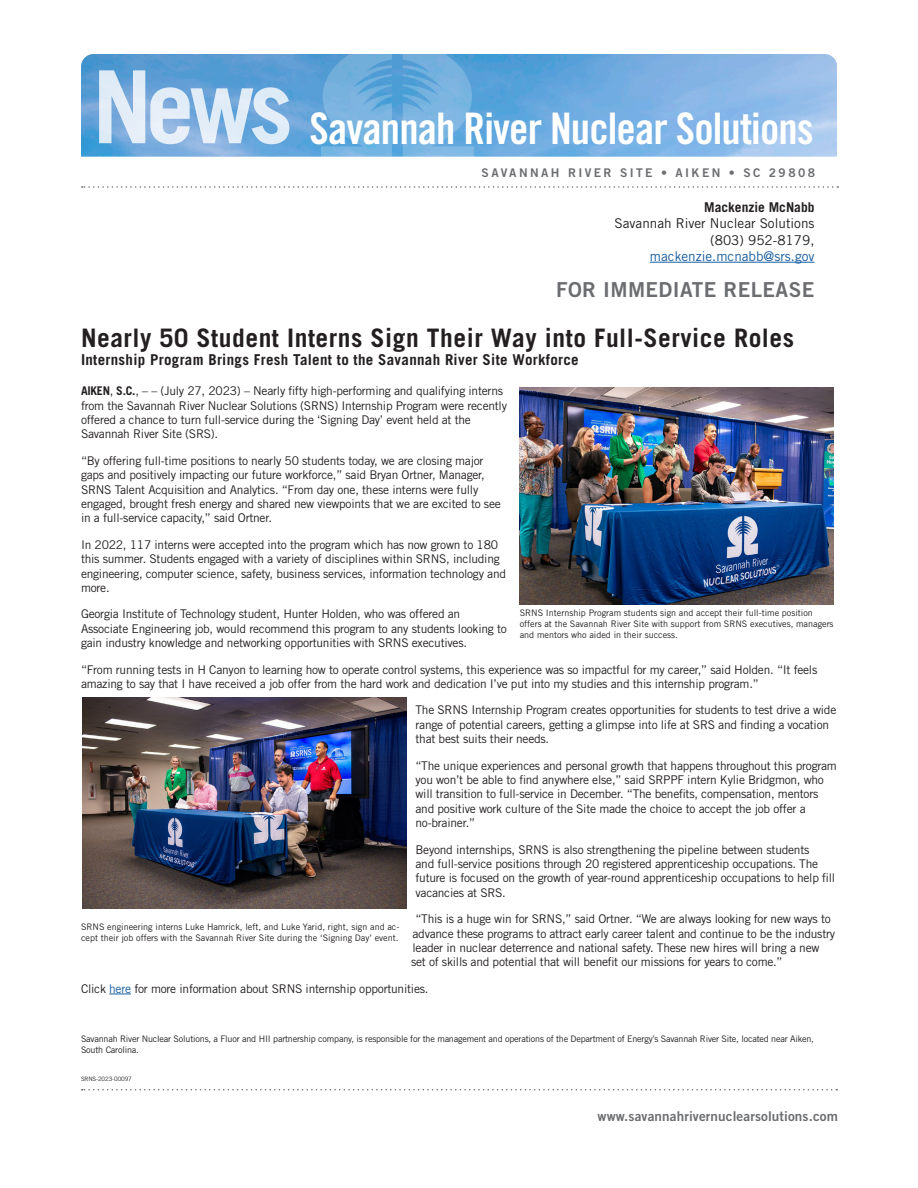
<style>
.page{position:relative;width:918px;height:1188px;background:#fff}
.page>*{position:absolute;margin:0;border:0;box-sizing:border-box;transform-origin:0 0}
.t1{font:43.5px "Trade Gothic LT Std Bd Cn 20";letter-spacing:-.02em;color:#fff}
._01_Headline_01{font:700 25.5px "Trade Gothic LT Std";letter-spacing:.02em;color:#231f20}
.t2{font:20.7px "Trade Gothic LT Std Bd 2";letter-spacing:.02em;color:#6c6d70}
._01_Headline_01-2{font:700 15px "Trade Gothic LT Std";letter-spacing:.02em;color:#231f20}
._07_Media_Contact{font:13.5px "Trade Gothic LT Std";color:#231f20}
.t3{font:13.5px "Trade Gothic LT Std Bd 2";letter-spacing:.01em;color:#6c6d70}
._07_Media_Contact-2{font:13.5px "Trade Gothic LT Std";color:#175d9e}
._07_Media_Contact-3{font:700 13.5px "Trade Gothic LT Std";color:#231f20}
._03_Body{font:12px/14.4px "Trade Gothic LT Std";letter-spacing:-.02em;color:#231f20}
.t4{font:12px "Trade Gothic LT Std Bd 2";letter-spacing:.2em;color:#6c6d70}
._03_Body-2{font:9px/10.8px "Trade Gothic LT Std";color:#231f20}
._03_Body-3{font:9px/10.8px "Trade Gothic LT Std";letter-spacing:-.02em;color:#231f20}
._03_Body-4{font:6px "Trade Gothic LT Std";letter-spacing:-.02em;color:#231f20}
.s1{font-weight:700}
.s2{color:#175d9e}
</style>
<div class="page">
<img style="left:81px;top:54px;width:756px;height:103px">
<svg style="left:321px;top:54px;width:71px;height:103px;background:#6daddc"></svg>
<svg style="left:403px;top:54px;width:71px;height:103px;background:#70afde"></svg>
<svg style="left:99px;top:70px;width:190px;height:74px;background:#a6c8e8"></svg>
<svg style="left:82px;top:1089px;width:755px;height:1px"></svg>
<svg style="left:82px;top:186px;width:756px;height:2px"></svg>
<svg style="left:109px;top:994px;width:22px;height:1px"></svg>
<hr style="left:650px;top:262px;width:164px;height:1px;background:#175d9e">
<img style="left:520px;top:387px;width:314px;height:217px">
<img style="left:83px;top:698px;width:323px;height:211px">
<h1 class="t1" style="left:310px;top:102px;width:506px">Savannah River Nuclear Solutions</h1>
<p class="t4" style="left:482px;top:165px;width:335px">SAVANNAH RIVER SITE • AIKEN • SC 29808</p>
<p class="_07_Media_Contact-3" style="left:704px;top:199px;width:112px">Mackenzie McNabb</p>
<p class="_07_Media_Contact" style="left:615px;top:215px;width:201px">Savannah River Nuclear Solutions</p>
<p class="_07_Media_Contact" style="left:710px;top:232px;width:106px">(803) 952-8179,</p>
<p class="_07_Media_Contact-2" style="left:650px;top:248px;width:166px">mackenzie.mcnabb@srs.gov</p>
<p class="t2" style="left:556px;top:277px;width:260px">FOR IMMEDIATE RELEASE</p>
<p class="_01_Headline_01" style="left:81px;top:322px;width:715px">Nearly 50 Student Interns Sign Their Way into Full-Service Roles</p>
<p class="_01_Headline_01-2" style="left:81px;top:350px;width:499px">Internship Program Brings Fresh Talent to the Savannah River Site Workforce</p>
<p class="_03_Body" style="left:81px;top:384px;width:428px"><span class="s1">AIKEN</span>, <span class="s1">S.C.</span>, – – (July 27, 2023) – Nearly fifty high-performing and qualifying interns from the Savannah River Nuclear Solutions (SRNS) Internship Program were recently offered a chance to turn full-service during the ‘Signing Day’ event held at the Savannah River Site (SRS).</p>
<p class="_03_Body" style="left:81px;top:453px;width:421px">“By offering full-time positions to nearly 50 students today, we are closing major gaps and positively impacting our future workforce,” said Bryan Ortner, Manager, SRNS Talent Acquisition and Analytics. “From day one, these interns were fully engaged, brought fresh energy and shared new viewpoints that we are excited to see in a full-service capacity,” said Ortner.</p>
<p class="_03_Body" style="left:81px;top:537px;width:427px">In 2022, 117 interns were accepted into the program which has now grown to 180 this summer. Students engaged with a variety of disciplines within SRNS, including engineering, computer science, safety, business services, information technology and more.</p>
<p class="_03_Body" style="left:81px;top:607px;width:427px">Georgia Institute of Technology student, Hunter Holden, who was offered an<br>Associate Engineering job, would recommend this program to any students looking to gain industry knowledge and networking opportunities with SRNS executives.</p>
<p class="_03_Body" style="left:81px;top:662px;width:738px">“From running tests in H Canyon to learning how to operate control systems, this experience was so impactful for my career,” said Holden. “It feels amazing to say that I have received a job offer from the hard work and dedication I’ve put into my studies and this internship program.”</p>
<p class="_03_Body" style="left:416px;top:703px;width:422px">The SRNS Internship Program creates opportunities for students to test drive a wide range of potential careers, getting a glimpse into life at SRS and finding a vocation that best suits their needs.</p>
<p class="_03_Body" style="left:416px;top:758px;width:423px">“The unique experiences and personal growth that happens throughout this program you won’t be able to find anywhere else,” said SRPPF intern Kylie Bridgmon, who will transition to full-service in December. “The benefits, compensation, mentors and positive work culture of the Site made the choice to accept the job offer a no-brainer.”</p>
<p class="_03_Body" style="left:416px;top:842px;width:421px">Beyond internships, SRNS is also strengthening the pipeline between students<br>and full-service positions through 20 registered apprenticeship occupations. The future is focused on the growth of year-round apprenticeship occupations to help fill vacancies at SRS.</p>
<p class="_03_Body" style="left:411px;top:912px;width:426px;text-indent:4px">“This is a huge win for SRNS,” said Ortner. “We are always looking for new ways to advance these programs to attract early career talent and continue to be the industry leader in nuclear deterrence and national safety. These new hires will bring a new set of skills and potential that will benefit our missions for years to come.”</p>
<p class="_03_Body" style="left:81px;top:981px;width:349px">Click <span class="s2">here</span> for more information about SRNS internship opportunities.</p>
<p class="_03_Body-2" style="left:520px;top:607px;width:315px">SRNS Internship Program students sign and accept their full-time position offers at the Savannah River Site with support from SRNS executives, managers and mentors who aided in their success.</p>
<p class="_03_Body-2" style="left:81px;top:922px;width:320px">SRNS engineering interns Luke Hamrick, left, and Luke Yarid, right, sign and ac&shy;cept their job offers with the Savannah River Site during the ‘Signing Day’ event.</p>
<p class="_03_Body-3" style="left:81px;top:1033px;width:734px">Savannah River Nuclear Solutions, a Fluor and HII partnership company, is responsible for the management and operations of the Department of Energy’s Savannah River Site, located near Aiken,<br>South Carolina.</p>
<p class="_03_Body-4" style="left:81px;top:1075px;width:52px">SRNS-2023-00097</p>
<p class="t3" style="left:598px;top:1107px;width:242px">www.savannahrivernuclearsolutions.com</p>
</div>
